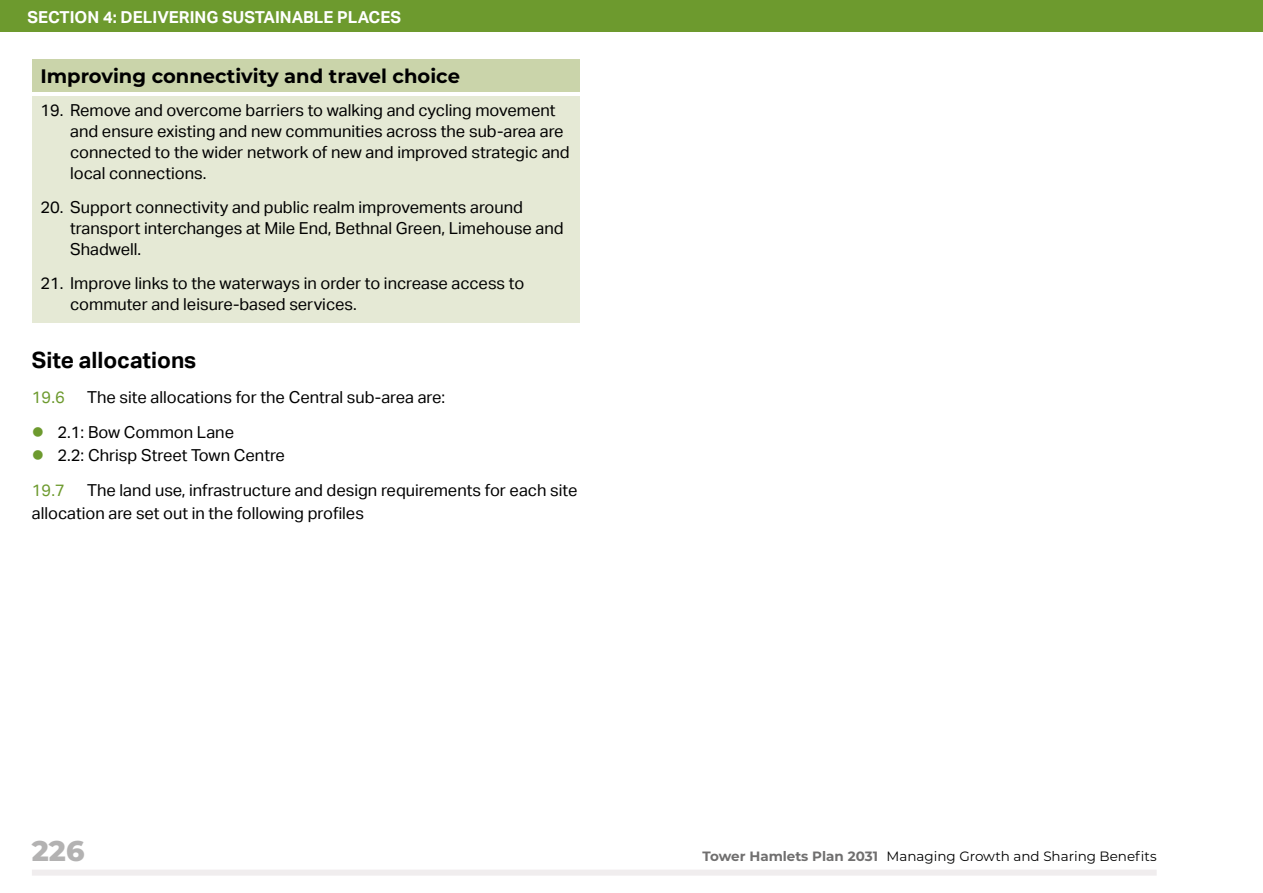
<style>
.page{position:relative;width:1263px;height:893px;background:#fff}
.page>*{position:absolute;margin:0;border:0;box-sizing:border-box;transform-origin:0 0}
.t1{font:800 28.5px "Montserrat";color:#b3b2b2}
.Subhead{font:700 22.5px "Aktiv Grotesk";color:#000}
.Shaded_2_header{font:700 19.5px "Montserrat";color:#000}
.t2{font:16.5px/21px "Aktiv Grotesk";color:#000}
.t3{font:700 16.5px "Aktiv Grotesk";color:#fff}
.t4{font:16.5px "Aktiv Grotesk";color:#6d9a2e}
.t5{font:13.5px "Montserrat";color:#000}
.s1{font-weight:700;color:#706f6f}
</style>
<div class="page">
<div style="left:32px;top:870px;width:1125px;height:6px;background:#f0edee"></div>
<div style="left:0;top:0;width:1263px;height:32px;background:#6d9a2e"></div>
<div style="left:32px;top:60px;width:547px;height:32px;background:#cad4aa"></div>
<div style="left:32px;top:96px;width:547px;height:97px;background:#e5e9d5"></div>
<div style="left:32px;top:193px;width:547px;height:75px;background:#e5e9d5"></div>
<div style="left:32px;top:269px;width:547px;height:54px;background:#e5e9d5"></div>
<p class="t3" style="left:28px;top:8px;width:375px">SECTION 4: DELIVERING SUSTAINABLE PLACES</p>
<h3 class="Shaded_2_header" style="left:40px;top:62px;width:421px">Improving connectivity and travel choice</h3>
<p class="t2" style="left:70px;top:100px;width:501px;text-indent:-30px">19. Remove and overcome barriers to walking and cycling movement and ensure existing and new communities across the sub-area are connected to the wider network of new and improved strategic and local connections.</p>
<p class="t2" style="left:70px;top:197px;width:495px;text-indent:-30px">20. Support connectivity and public realm improvements around transport interchanges at Mile End, Bethnal Green, Limehouse and<br>Shadwell.</p>
<p class="t2" style="left:70px;top:273px;width:456px;text-indent:-30px">21. Improve links to the waterways in order to increase access to commuter and leisure-based services.</p>
<h2 class="Subhead" style="left:32px;top:347px;width:166px">Site allocations</h2>
<p class="t4" style="left:32px;top:388px;width:34px">19.6</p>
<p class="t2" style="left:87px;top:387px;width:359px">The site allocations for the Central sub-area are:</p>
<p class="t2" style="left:57px;top:422px;width:178px">2.1: Bow Common Lane</p>
<p class="t2" style="left:57px;top:445px;width:229px">2.2: Chrisp Street Town Centre</p>
<p class="t4" style="left:32px;top:481px;width:34px">19.7</p>
<p class="t2" style="left:32px;top:479px;width:547px;line-height:22.5px;text-indent:55px">The land use, infrastructure and design requirements for each site allocation are set out in the following profiles</p>
<h1 class="t1" style="left:32px;top:830px;width:54px">226</h1>
<p class="t5" style="left:703px;top:847px;width:456px"><span class="s1">Tower Hamlets Plan 2031</span> Managing Growth and Sharing Benefits</p>
</div>
